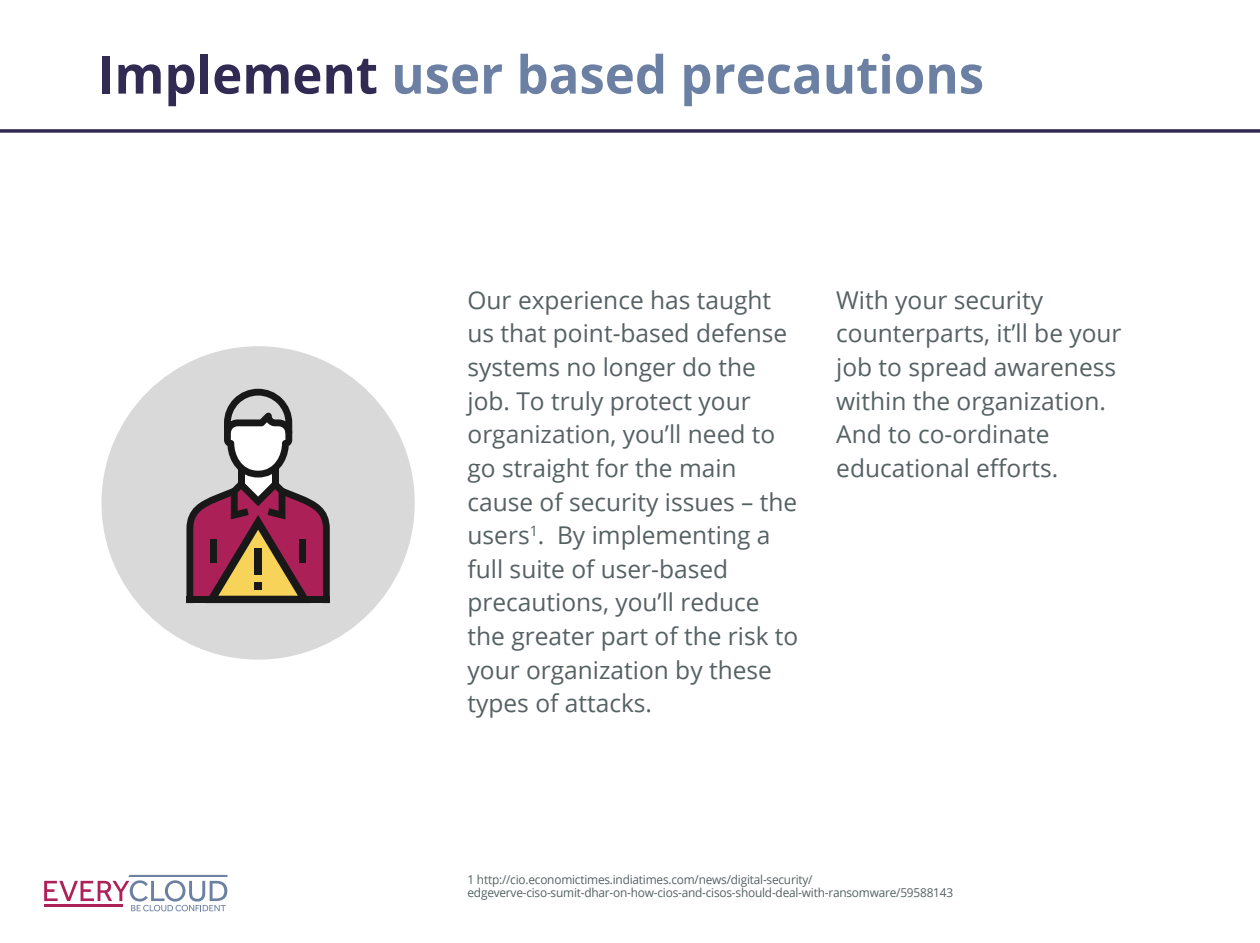
<style>
.page{position:relative;width:1260px;height:943px;background:#fff}
.page>*{position:absolute;margin:0;border:0;box-sizing:border-box;transform-origin:0 0}
.t1{font:700 52.5px "Open Sans";color:#6b80a3}
.t2{font:24.5px/33.6px "Open Sans";color:#566164}
.t3{font:12.25px/13.5px "Open Sans";letter-spacing:-.02em;color:#556163}
.s1{color:#312a53}
</style>
<div class="page">
<svg style="left:44px;top:874px;width:184px;height:37px"></svg>
<svg style="left:0;top:129px;width:1260px;height:4px;background:#4a4367"></svg>
<div style="left:102px;top:346px;width:313px;height:313px;background:#d9d9da;border-radius:50%"></div>
<svg style="left:186px;top:389px;width:144px;height:207px"></svg>
<div style="left:254px;top:548px;width:8px;height:27px;background:#181818"></div>
<div style="left:254px;top:582px;width:8px;height:7px;background:#181818"></div>
<div style="left:186px;top:596px;width:144px;height:7px;background:#181818"></div>
<h1 class="t1" style="left:98px;top:37px;width:888px"><span class="s1">Implement</span> user based precautions</h1>
<p class="t2" style="left:468px;top:282px;width:332px">Our experience has taught us that point-based defense systems no longer do the job. To truly protect your organization, you’ll need to go straight for the main cause of security issues – the users<sup>1</sup>. By implementing a full suite of user-based precautions, you’ll reduce the greater part of the risk to your organization by these types of attacks.</p>
<p class="t2" style="left:836px;top:282px;width:287px">With your security counterparts, it’ll be your job to spread awareness within the organization.<br>And to co-ordinate educational efforts.</p>
<p class="t3" style="left:468px;top:872px;width:487px">1 http://cio.economictimes.indiatimes.com/news/digital-security/ edgeverve-ciso-sumit-dhar-on-how-cios-and-cisos-should-deal-with-ransomware/59588143</p>
</div>
